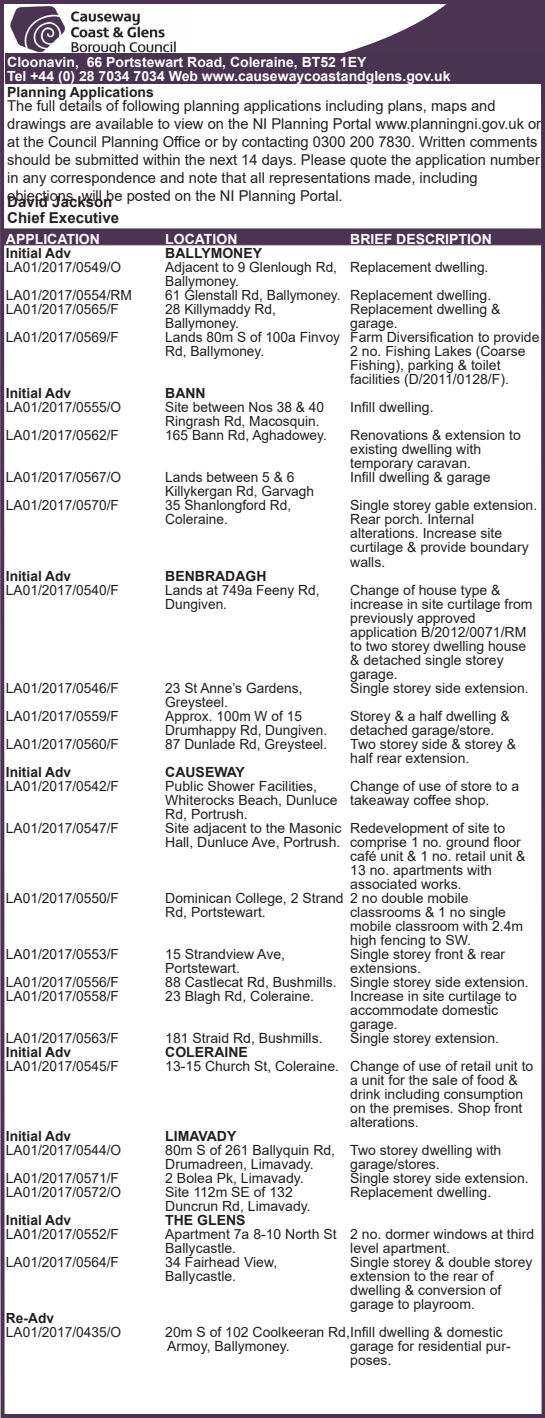
<style>
.page{position:relative;width:545px;height:1418px;background:#fff}
.page>*{position:absolute;margin:0;border:0;box-sizing:border-box;transform-origin:0 0}
.t1{font:15px/18px "Arial";color:#231f20}
.t2{font:700 15px "Arial";color:#231f20}
.t3{font:14px/14px "Arial";color:#231f20}
.t4{font:700 14px "Arial";color:#231f20}
.t5{font:700 14px "Arial";color:#fff}
</style>
<div class="page">
<img style="left:10px;top:5px;width:37px;height:48px">
<div style="left:0;top:0;width:544px;height:1417px;border:4px solid #4b3451"></div>
<svg style="left:47px;top:0;width:495px;height:91px"></svg>
<div style="left:5px;top:53px;width:539px;height:31px;background:#483350"></div>
<div style="left:2px;top:228px;width:541px;height:17px;background:#4b3451;border:1px solid #4b3451"></div>
<p class="t5" style="left:7px;top:52px;width:360px">Cloonavin, 66 Portstewart Road, Coleraine, BT52 1EY</p>
<p class="t5" style="left:7px;top:66px;width:444px">Tel +44 (0) 28 7034 7034 Web www.causewaycoastandglens.gov.uk</p>
<p class="t4" style="left:7px;top:82px;width:148px">Planning Applications</p>
<p class="t1" style="left:7px;top:96px;width:489px">The full details of following planning applications including plans, maps and</p>
<p class="t1" style="left:7px;top:114px;width:535px">drawings are available to view on the NI Planning Portal www.planningni.gov.uk or at the Council Planning Office or by contacting 0300 200 7830. Written comments should be submitted within the next 14 days. Please quote the application number in any correspondence and note that all representations made, including</p>
<p class="t1" style="left:7px;top:186px;width:336px">objections, will be posted on the NI Planning Portal.</p>
<p class="t2" style="left:7px;top:191px;width:107px">David Jackson</p>
<p class="t2" style="left:7px;top:207px;width:113px">Chief Executive</p>
<p class="t5" style="left:6px;top:229px;width:95px">APPLICATION</p>
<p class="t4" style="left:6px;top:243px;width:67px">Initial Adv</p>
<p class="t3" style="left:6px;top:260px;width:117px">LA01/2017/0549/O</p>
<p class="t3" style="left:6px;top:288px;width:127px">LA01/2017/0554/RM</p>
<p class="t3" style="left:6px;top:302px;width:114px">LA01/2017/0565/F</p>
<p class="t3" style="left:6px;top:330px;width:114px">LA01/2017/0569/F</p>
<p class="t5" style="left:165px;top:229px;width:74px">LOCATION</p>
<p class="t4" style="left:165px;top:243px;width:98px">BALLYMONEY</p>
<p class="t3" style="left:165px;top:260px;width:173px">Adjacent to 9 Glenlough Rd,<br>Ballymoney.</p>
<p class="t3" style="left:165px;top:288px;width:177px">61 Glenstall Rd, Ballymoney.</p>
<p class="t3" style="left:165px;top:302px;width:112px">28 Killymaddy Rd,</p>
<p class="t3" style="left:165px;top:316px;width:75px">Ballymoney.</p>
<p class="t3" style="left:165px;top:330px;width:176px">Lands 80m S of 100a Finvoy<br>Rd, Ballymoney.</p>
<p class="t4" style="left:165px;top:383px;width:42px">BANN</p>
<p class="t3" style="left:165px;top:400px;width:160px">Site between Nos 38 &amp; 40<br>Ringrash Rd, Macosquin.</p>
<p class="t3" style="left:165px;top:428px;width:163px">165 Bann Rd, Aghadowey.</p>
<p class="t3" style="left:165px;top:470px;width:130px">Lands between 5 &amp; 6</p>
<p class="t3" style="left:165px;top:484px;width:150px">Killykergan Rd, Garvagh</p>
<p class="t3" style="left:165px;top:498px;width:127px">35 Shanlongford Rd,</p>
<p class="t3" style="left:165px;top:512px;width:64px">Coleraine.</p>
<p class="t5" style="left:350px;top:229px;width:143px">BRIEF DESCRIPTION</p>
<p class="t3" style="left:350px;top:260px;width:140px">Replacement dwelling.</p>
<p class="t3" style="left:350px;top:288px;width:142px">Replacement dwelling.</p>
<p class="t3" style="left:350px;top:302px;width:152px">Replacement dwelling &amp; garage.</p>
<p class="t3" style="left:350px;top:330px;width:191px">Farm Diversification to provide<br>2 no. Fishing Lakes (Coarse<br>Fishing), parking &amp; toilet</p>
<p class="t3" style="left:350px;top:372px;width:160px">facilities (D/2011/0128/F).</p>
<p class="t3" style="left:350px;top:400px;width:85px">Infill dwelling.</p>
<p class="t3" style="left:350px;top:428px;width:172px">Renovations &amp; extension to existing dwelling with</p>
<p class="t3" style="left:350px;top:456px;width:122px">temporary caravan.</p>
<p class="t3" style="left:350px;top:470px;width:142px">Infill dwelling &amp; garage</p>
<p class="t3" style="left:350px;top:498px;width:188px">Single storey gable extension.<br>Rear porch. Internal</p>
<p class="t3" style="left:350px;top:526px;width:180px">alterations. Increase site curtilage &amp; provide boundary walls.</p>
<p class="t3" style="left:350px;top:582px;width:184px">Change of house type &amp; increase in site curtilage from previously approved</p>
<p class="t3" style="left:350px;top:624px;width:177px">application B/2012/0071/RM to two storey dwelling house &amp; detached single storey garage.</p>
<p class="t3" style="left:350px;top:680px;width:180px">Single storey side extension.</p>
<p class="t3" style="left:350px;top:708px;width:161px">Storey &amp; a half dwelling &amp; detached garage/store.</p>
<p class="t3" style="left:350px;top:736px;width:167px">Two storey side &amp; storey &amp; half rear extension.</p>
<p class="t3" style="left:350px;top:778px;width:170px">Change of use of store to a takeaway coffee shop.</p>
<p class="t3" style="left:350px;top:820px;width:177px">Redevelopment of site to comprise 1 no. ground floor café unit &amp; 1 no. retail unit &amp;<br>13 no. apartments with</p>
<p class="t3" style="left:350px;top:876px;width:113px">associated works.</p>
<p class="t3" style="left:350px;top:890px;width:120px">2 no double mobile</p>
<p class="t3" style="left:350px;top:904px;width:157px">classrooms &amp; 1 no single</p>
<p class="t3" style="left:350px;top:918px;width:174px">mobile classroom with 2.4m high fencing to SW.</p>
<p class="t3" style="left:350px;top:946px;width:156px">Single storey front &amp; rear extensions.</p>
<p class="t3" style="left:350px;top:974px;width:180px">Single storey side extension.</p>
<p class="t3" style="left:350px;top:988px;width:168px">Increase in site curtilage to</p>
<p class="t3" style="left:350px;top:1002px;width:149px">accommodate domestic garage.</p>
<p class="t3" style="left:350px;top:1030px;width:150px">Single storey extension.</p>
<p class="t3" style="left:350px;top:1058px;width:184px">Change of use of retail unit to a unit for the sale of food &amp; drink including consumption on the premises. Shop front alterations.</p>
<p class="t3" style="left:350px;top:1142px;width:152px">Two storey dwelling with garage/stores.</p>
<p class="t3" style="left:350px;top:1170px;width:180px">Single storey side extension.</p>
<p class="t3" style="left:350px;top:1184px;width:142px">Replacement dwelling.</p>
<p class="t3" style="left:350px;top:1226px;width:185px">2 no. dormer windows at third level apartment.</p>
<p class="t3" style="left:350px;top:1254px;width:184px">Single storey &amp; double storey extension to the rear of</p>
<p class="t3" style="left:350px;top:1282px;width:152px">dwelling &amp; conversion of garage to playroom.</p>
<p class="t3" style="left:350px;top:1338px;width:162px">garage for residential pur&shy;poses.</p>
<p class="t4" style="left:6px;top:383px;width:67px">Initial Adv</p>
<p class="t3" style="left:6px;top:400px;width:117px">LA01/2017/0555/O</p>
<p class="t3" style="left:6px;top:428px;width:114px">LA01/2017/0562/F</p>
<p class="t3" style="left:6px;top:470px;width:117px">LA01/2017/0567/O</p>
<p class="t3" style="left:6px;top:498px;width:114px">LA01/2017/0570/F</p>
<p class="t4" style="left:165px;top:565px;width:103px">BENBRADAGH</p>
<p class="t3" style="left:165px;top:582px;width:156px">Lands at 749a Feeny Rd,<br>Dungiven.</p>
<p class="t4" style="left:6px;top:565px;width:67px">Initial Adv</p>
<p class="t3" style="left:6px;top:582px;width:114px">LA01/2017/0540/F</p>
<p class="t3" style="left:6px;top:680px;width:114px">LA01/2017/0546/F</p>
<p class="t3" style="left:6px;top:708px;width:114px">LA01/2017/0559/F</p>
<p class="t3" style="left:6px;top:736px;width:114px">LA01/2017/0560/F</p>
<p class="t4" style="left:6px;top:761px;width:67px">Initial Adv</p>
<p class="t3" style="left:6px;top:778px;width:114px">LA01/2017/0542/F</p>
<p class="t3" style="left:6px;top:820px;width:114px">LA01/2017/0547/F</p>
<p class="t3" style="left:165px;top:680px;width:139px">23 St Anne’s Gardens,<br>Greysteel.</p>
<p class="t3" style="left:165px;top:708px;width:138px">Approx. 100m W of 15</p>
<p class="t3" style="left:165px;top:722px;width:163px">Drumhappy Rd, Dungiven.</p>
<p class="t3" style="left:165px;top:736px;width:163px">87 Dunlade Rd, Greysteel.</p>
<p class="t4" style="left:165px;top:761px;width:81px">CAUSEWAY</p>
<p class="t3" style="left:165px;top:778px;width:173px">Public Shower Facilities,<br>Whiterocks Beach, Dunluce<br>Rd, Portrush.</p>
<p class="t3" style="left:165px;top:820px;width:177px">Site adjacent to the Masonic<br>Hall, Dunluce Ave, Portrush.</p>
<p class="t3" style="left:6px;top:890px;width:114px">LA01/2017/0550/F</p>
<p class="t3" style="left:165px;top:890px;width:180px">Dominican College, 2 Strand<br>Rd, Portstewart.</p>
<p class="t3" style="left:165px;top:946px;width:121px">15 Strandview Ave,</p>
<p class="t3" style="left:165px;top:960px;width:76px">Portstewart.</p>
<p class="t3" style="left:165px;top:974px;width:173px">88 Castlecat Rd, Bushmills.</p>
<p class="t3" style="left:165px;top:988px;width:150px">23 Blagh Rd, Coleraine.</p>
<p class="t3" style="left:165px;top:1030px;width:159px">181 Straid Rd, Bushmills.</p>
<p class="t4" style="left:165px;top:1041px;width:84px">COLERAINE</p>
<p class="t3" style="left:165px;top:1058px;width:175px">13-15 Church St, Coleraine.</p>
<p class="t3" style="left:6px;top:946px;width:114px">LA01/2017/0553/F</p>
<p class="t3" style="left:6px;top:974px;width:114px">LA01/2017/0556/F</p>
<p class="t3" style="left:6px;top:988px;width:114px">LA01/2017/0558/F</p>
<p class="t3" style="left:6px;top:1030px;width:114px">LA01/2017/0563/F</p>
<p class="t4" style="left:6px;top:1041px;width:67px">Initial Adv</p>
<p class="t3" style="left:6px;top:1058px;width:114px">LA01/2017/0545/F</p>
<p class="t4" style="left:6px;top:1125px;width:67px">Initial Adv</p>
<p class="t3" style="left:6px;top:1142px;width:117px">LA01/2017/0544/O</p>
<p class="t3" style="left:6px;top:1170px;width:114px">LA01/2017/0571/F</p>
<p class="t3" style="left:6px;top:1184px;width:117px">LA01/2017/0572/O</p>
<p class="t4" style="left:6px;top:1209px;width:67px">Initial Adv</p>
<p class="t3" style="left:6px;top:1226px;width:114px">LA01/2017/0552/F</p>
<p class="t3" style="left:6px;top:1254px;width:114px">LA01/2017/0564/F</p>
<p class="t4" style="left:165px;top:1125px;width:73px">LIMAVADY</p>
<p class="t3" style="left:165px;top:1142px;width:171px">80m S of 261 Ballyquin Rd,<br>Drumadreen, Limavady.</p>
<p class="t3" style="left:165px;top:1170px;width:140px">2 Bolea Pk, Limavady.</p>
<p class="t3" style="left:165px;top:1184px;width:129px">Site 112m SE of 132</p>
<p class="t3" style="left:165px;top:1198px;width:147px">Duncrun Rd, Limavady.</p>
<p class="t4" style="left:165px;top:1209px;width:82px">THE GLENS</p>
<p class="t3" style="left:165px;top:1226px;width:173px">Apartment 7a 8-10 North St<br>Ballycastle.</p>
<p class="t3" style="left:165px;top:1254px;width:113px">34 Fairhead View,</p>
<p class="t3" style="left:165px;top:1268px;width:72px">Ballycastle.</p>
<p class="t4" style="left:6px;top:1307px;width:50px">Re-Adv</p>
<p class="t3" style="left:6px;top:1324px;width:117px">LA01/2017/0435/O</p>
<p class="t3" style="left:165px;top:1324px;width:339px">20m S of 102 Coolkeeran Rd,Infill dwelling &amp; domestic</p>
<p class="t3" style="left:167px;top:1338px;width:124px">Armoy, Ballymoney.</p>
</div>
